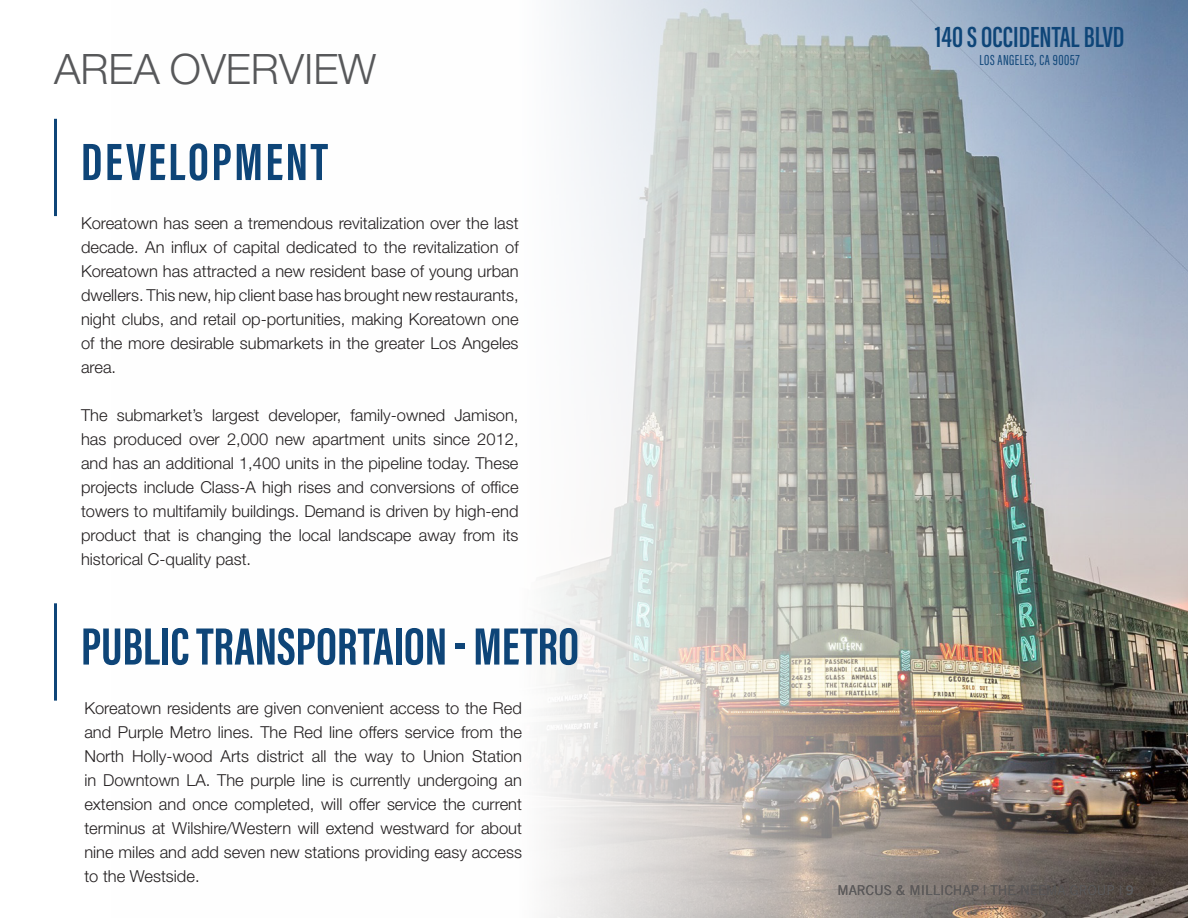
<style>
.page{position:relative;width:1188px;height:918px;background:#fff}
.page>*{position:absolute;margin:0;border:0;box-sizing:border-box;transform-origin:0 0}
.t1{font:700 54px "Acumin Pro Extra Cond";color:#0e4578}
.t2{font:700 54px "Acumin Pro Extra Cond";letter-spacing:.05em;color:#0e4578}
.t3{font:300 42px "Helvetica Neue LT Std";color:#57585a}
.t4{font:600 30px "Acumin Pro Extra Cond";color:#0e4578}
.t5{font:300 16.5px/24px "Helvetica Neue LT Std";color:#231f20;text-align:justify}
.t6{font:15px "Acumin Pro Extra Cond";letter-spacing:.03em;color:#0e4578}
.t7{font:13.5px "Trade Gothic LT Std";color:#5d5d5f}
.s1{font-family:"Trade Gothic LT Std Bd 2"}
</style>
<div class="page">
<img style="left:541px;top:0;width:647px;height:918px">
<hr style="left:54px;top:119px;width:3px;height:97px;background:#0e4578">
<hr style="left:54px;top:603px;width:3px;height:98px;background:#0e4578">
<p class="t3" style="left:54px;top:43px;width:324px">AREA OVERVIEW</p>
<p class="t2" style="left:81px;top:129px;width:248px">DEVELOPMENT</p>
<p class="t5" style="left:81px;top:211px;width:439px">Koreatown has seen a tremendous revitalization over the last decade. An influx of capital dedicated to the revitalization of Koreatown has attracted a new resident base of young urban dwellers. This new, hip client base has brought new restaurants, night clubs, and retail op-portunities, making Koreatown one of the more desirable submarkets in the greater Los Angeles area.</p>
<p class="t5" style="left:81px;top:403px;width:439px">The submarket’s largest developer, family-owned Jamison, has produced over 2,000 new apartment units since 2012, and has an additional 1,400 units in the pipeline today. These projects include Class-A high rises and conversions of office towers to multifamily buildings. Demand is driven by high-end product that is changing the local landscape away from its historical C-quality past.</p>
<p class="t1" style="left:81px;top:613px;width:500px">PUBLIC TRANSPORTAION - METRO</p>
<p class="t5" style="left:84px;top:696px;width:439px">Koreatown residents are given convenient access to the Red and Purple Metro lines. The Red line offers service from the North Holly-wood Arts district all the way to Union Station in Downtown LA. The purple line is currently undergoing an extension and once completed, will offer service the current terminus at Wilshire/Western will extend westward for about nine miles and add seven new stations providing easy access to the Westside.</p>
<p class="t4" style="left:935px;top:19px;width:191px">140 S OCCIDENTAL BLVD</p>
<p class="t6" style="left:980px;top:51px;width:102px">LOS ANGELES, CA 90057</p>
<p class="t7" style="left:837px;top:882px;width:298px">MARCUS &amp; MILLICHAP | THE NEEMA GROUP | <span class="s1">9</span></p>
</div>
